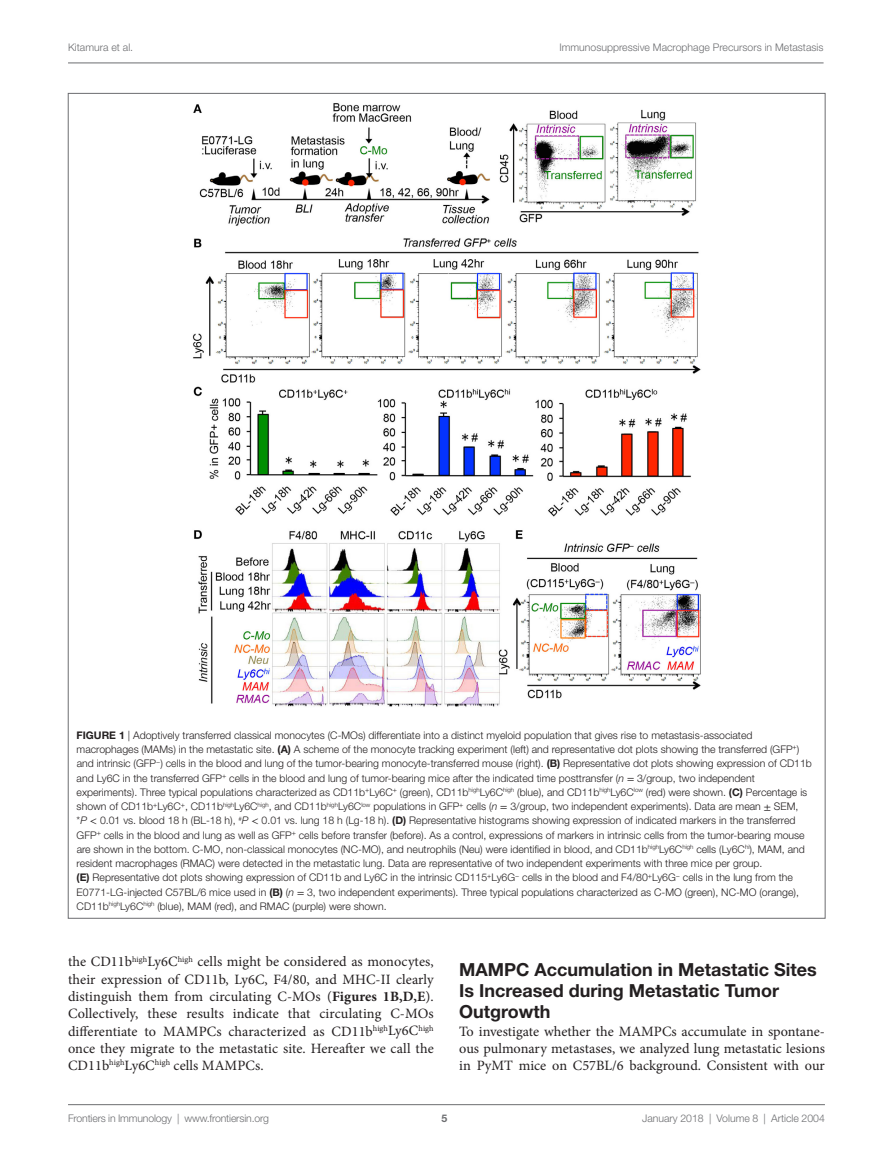
<style>
.page{position:relative;width:893px;height:1170px;background:#fff}
.page>*{position:absolute;margin:0;border:0;box-sizing:border-box;transform-origin:0 0}
.t1{font:700 18px/21px "Helvetica Neue LT Std";color:#231f20}
.t2{font:14.25px/17.2px "Minion Pro";color:#231f20;text-align:justify}
.t3{font:300 10.5px/14.2px "Helvetica Neue LT Std";color:#231f20}
.t4{font:300 10.5px "Helvetica Neue LT Std";color:#6c6d70}
.t5{font:700 10.5px "Helvetica Neue LT Std";color:#6c6d70}
.s1{font-weight:700}
.s2{font-style:italic}
.s3{font-family:"STIX General";font-weight:400}
</style>
<div class="page">
<img style="left:192px;top:103px;width:509px;height:604px">
<hr style="left:68px;top:1104px;width:757px;height:1px;background:#6c6d70">
<hr style="left:68px;top:63px;width:756px;height:1px;background:#6c6d70">
<p class="t4" style="left:68px;top:41px;width:67px">Kitamura et al.</p>
<p class="t4" style="left:559px;top:41px;width:266px">Immunosuppressive Macrophage Precursors in Metastasis</p>
<p class="t3" style="left:77px;top:727px;width:737px"><span class="s1">Figure 1</span> | Adoptively transferred classical monocytes (C-MOs) differentiate into a distinct myeloid population that gives rise to metastasis-associated macrophages (MAMs) in the metastatic site. <span class="s1">(A)</span> A scheme of the monocyte tracking experiment (left) and representative dot plots showing the transferred (GFP<sup>+</sup>) and intrinsic (GFP<sup>−</sup>) cells in the blood and lung of the tumor-bearing monocyte-transferred mouse (right). <span class="s1">(B)</span> Representative dot plots showing expression of CD11b and Ly6C in the transferred GFP<sup>+</sup> cells in the blood and lung of tumor-bearing mice after the indicated time posttransfer (<span class="s2">n</span> <span class="s3">=</span> 3/group, two independent experiments). Three typical populations characterized as CD11b<sup>+</sup>Ly6C<sup>+</sup> (green), CD11b<sup>high</sup>Ly6C<sup>high</sup> (blue), and CD11b<sup>high</sup>Ly6C<sup>low</sup> (red) were shown. <span class="s1">(C)</span> Percentage is shown of CD11b<sup>+</sup>Ly6C<sup>+</sup>, CD11b<sup>high</sup>Ly6C<sup>high</sup>, and CD11b<sup>high</sup>Ly6C<sup>low</sup> populations in GFP<sup>+</sup> cells (<span class="s2">n</span> <span class="s3">=</span> 3/group, two independent experiments). Data are mean <span class="s3">±</span> SEM,<br>*<span class="s2">P</span> <span class="s3">&lt;</span> 0.01 vs. blood 18 h (BL-18 h), <sup>#</sup><span class="s2">P</span> <span class="s3">&lt;</span> 0.01 vs. lung 18 h (Lg-18 h). <span class="s1">(D)</span> Representative histograms showing expression of indicated markers in the transferred GFP<sup>+</sup> cells in the blood and lung as well as GFP<sup>+</sup> cells before transfer (before). As a control, expressions of markers in intrinsic cells from the tumor-bearing mouse are shown in the bottom. C-MO, non-classical monocytes (NC-MO), and neutrophils (Neu) were identified in blood, and CD11b<sup>high</sup>Ly6C<sup>high</sup> cells (Ly6C<sup>hi</sup>), MAM, and resident macrophages (RMAC) were detected in the metastatic lung. Data are representative of two independent experiments with three mice per group.<br><span class="s1">(E)</span> Representative dot plots showing expression of CD11b and Ly6C in the intrinsic CD115<sup>+</sup>Ly6G<sup>−</sup> cells in the blood and F4/80<sup>+</sup>Ly6G<sup>−</sup> cells in the lung from the E0771-LG-injected C57BL/6 mice used in <span class="s1">(B)</span> (<span class="s2">n</span> <span class="s3">=</span> 3, two independent experiments). Three typical populations characterized as C-MO (green), NC-MO (orange), CD11b<sup>high</sup>Ly6C<sup>high</sup> (blue), MAM (red), and RMAC (purple) were shown.</p>
<p class="t2" style="left:68px;top:953px;width:367px">the CD11b<sup>high</sup>Ly6C<sup>high</sup> cells might be considered as monocytes, their expression of CD11b, Ly6C, F4/80, and MHC-II clearly distinguish them from circulating C-MOs (<span class="s1">Figures 1B,D,E</span>).<br>Collectively, these results indicate that circulating C-MOs differentiate to MAMPCs characterized as CD11b<sup>high</sup>Ly6C<sup>high </sup>once they migrate to the metastatic site. Hereafter we call the CD11b<sup>high</sup>Ly6C<sup>high</sup> cells MAMPCs.</p>
<h1 class="t1" style="left:459px;top:959px;width:359px">MAMPC Accumulation in Metastatic Sites<br>Is Increased during Metastatic Tumor<br>Outgrowth</h1>
<h2 class="t2" style="left:459px;top:1022px;width:367px">To investigate whether the MAMPCs accumulate in spontane&shy;ous pulmonary metastases, we analyzed lung metastatic lesions in PyMT mice on C57BL/6 background. Consistent with our</h2>
<p class="t4" style="left:68px;top:1111px;width:203px">Frontiers in Immunology | www.frontiersin.org</p>
<p class="t4" style="left:642px;top:1111px;width:184px">January 2018 | Volume 8 | Article 2004</p>
<p class="t5" style="left:441px;top:1111px;width:7px">5</p>
</div>
